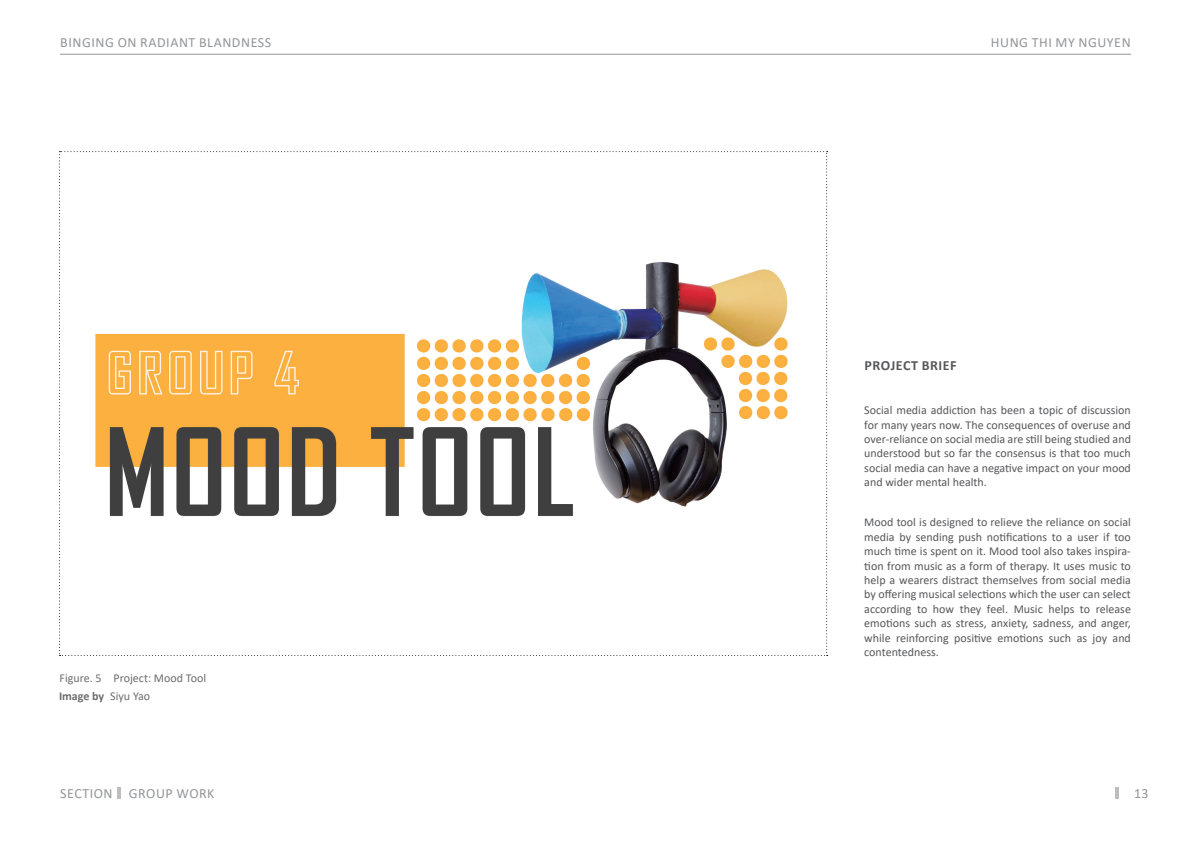
<style>
.page{position:relative;width:1191px;height:842px;background:#fff}
.page>*{position:absolute;margin:0;border:0;box-sizing:border-box;transform-origin:0 0}
.Page_number{font:14px "Calibri";letter-spacing:.04em;color:#939598}
.Texte{font:700 14px "Calibri";letter-spacing:.04em;color:#57585a}
.Texte-2{font:12px/14.4px "Calibri";color:#57585a;text-align:justify}
.t1{font:12px "Calibri";color:#6c6d70}
.t2{font:700 12px "Calibri";color:#6c6d70}
.s1{font-weight:400}
</style>
<div class="page">
<hr style="left:60px;top:54px;width:1071px;height:1px;background:#939598">
<svg style="left:1115px;top:787px;width:3px;height:12px"></svg>
<svg style="left:118px;top:787px;width:3px;height:12px"></svg>
<svg style="left:59px;top:151px;width:768px;height:505px"></svg>
<div style="left:110px;top:397px;width:103px;height:15px;background:#fbb03f"></div>
<p class="Page_number" style="left:60px;top:32px;width:213px">BINGING ON RADIANT BLANDNESS</p>
<p class="Page_number" style="left:991px;top:32px;width:141px">HUNG THI MY NGUYEN</p>
<p class="Texte" style="left:864px;top:356px;width:94px">PROJECT BRIEF</p>
<p class="t1" style="left:60px;top:669px;width:148px">Figure. 5 Project: Mood Tool</p>
<p class="t2" style="left:59px;top:687px;width:93px">Image by <span class="s1">Siyu Yao</span></p>
<p class="Texte-2" style="left:864px;top:403px;width:268px">Social media addiction has been a topic of discussion for many years now. The consequences of overuse and over-reliance on social media are still being studied and understood but so far the consensus is that too much social media can have a negative impact on your mood and wider mental health.</p>
<p class="Texte-2" style="left:864px;top:515px;width:268px">Mood tool is designed to relieve the reliance on social media by sending push notifications to a user if too much time is spent on it. Mood tool also takes inspira&shy;tion from music as a form of therapy. It uses music to help a wearers distract themselves from social media by offering musical selections which the user can select according to how they feel. Music helps to release emotions such as stress, anxiety, sadness, and anger, while reinforcing positive emotions such as joy and contentedness.</p>
<p class="Page_number" style="left:129px;top:783px;width:87px">GROUP WORK</p>
<p class="Page_number" style="left:60px;top:783px;width:54px">SECTION</p>
<p class="Page_number" style="left:1134px;top:783px;width:16px">13</p>
</div>
